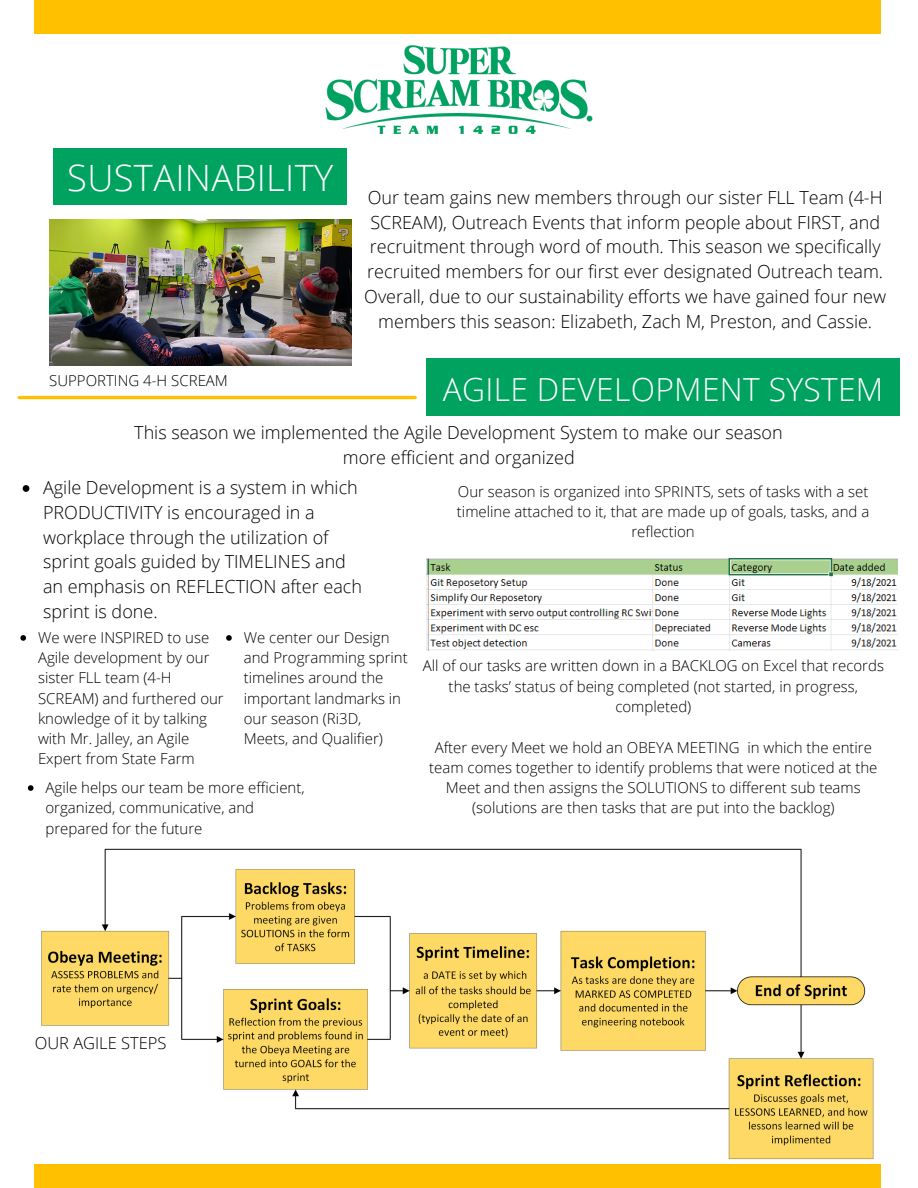
<style>
.page{position:relative;width:918px;height:1188px;background:#fff}
.page>*{position:absolute;margin:0;border:0;box-sizing:border-box;transform-origin:0 0}
.t1{font:300 36.3px "Open Sans";letter-spacing:.01em;color:#fff}
.t2{font:300 31.8px "Open Sans";letter-spacing:.01em;color:#fff}
.t3{font:300 18px/24.8px "Open Sans";color:#000;text-align:center}
.t4{font:300 16.5px "Open Sans";color:#000}
.t5{font:300 15px/20.2px "Open Sans";color:#000;text-align:center}
</style>
<div class="page">
<div style="left:35px;top:1156px;width:846px;height:32px;background:#ffc000"></div>
<div style="left:35px;top:0;width:846px;height:34px;background:#ffc000"></div>
<div style="left:53px;top:148px;width:294px;height:57px;background:#00a260"></div>
<div style="left:426px;top:359px;width:474px;height:56px;background:#00a260"></div>
<img style="left:325px;top:45px;width:268px;height:89px">
<img style="left:49px;top:220px;width:303px;height:145px">
<hr style="left:19px;top:396px;width:396px;height:3px;background:#ffc000">
<img style="left:35px;top:848px;width:846px;height:316px">
<img style="left:426px;top:559px;width:472px;height:91px">
<svg style="left:23px;top:485px;width:6px;height:7px"></svg>
<svg style="left:20px;top:635px;width:6px;height:6px"></svg>
<svg style="left:226px;top:635px;width:6px;height:6px"></svg>
<svg style="left:28px;top:785px;width:6px;height:6px"></svg>
<p class="t1" style="left:67px;top:152px;width:268px">SUSTAINABILITY</p>
<p class="t3" style="left:364px;top:184px;width:523px">Our team gains new members through our sister FLL Team (4-H SCREAM), Outreach Events that inform people about FIRST, and recruitment through word of mouth. This season we specifically recruited members for our first ever designated Outreach team.<br>Overall, due to our sustainability efforts we have gained four new members this season: Elizabeth, Zach M, Preston, and Cassie.</p>
<p class="t5" style="left:49px;top:370px;width:180px">SUPPORTING 4-H SCREAM</p>
<p class="t2" style="left:443px;top:367px;width:442px">AGILE DEVELOPMENT SYSTEM</p>
<p class="t3" style="left:134px;top:420px;width:650px">This season we implemented the Agile Development System to make our season more efficient and organized</p>
<p class="t3" style="left:43px;top:475px;width:320px;text-align:left">Agile Development is a system in which<br>PRODUCTIVITY is encouraged in a workplace through the utilization of sprint goals guided by TIMELINES and an emphasis on REFLECTION after each sprint is done.</p>
<p class="t5" style="left:38px;top:627px;width:187px;text-align:left">We were INSPIRED to use<br>Agile development by our sister FLL team (4-H<br>SCREAM) and furthered our knowledge of it by talking with Mr. Jalley, an Agile<br>Expert from State Farm</p>
<p class="t5" style="left:244px;top:627px;width:166px;text-align:left">We center our Design and Programming sprint timelines around the important landmarks in our season (Ri3D,<br>Meets, and Qualifier)</p>
<p class="t5" style="left:46px;top:777px;width:261px;text-align:left">Agile helps our team be more efficient, organized, communicative, and prepared for the future</p>
<p class="t5" style="left:457px;top:481px;width:414px">Our season is organized into SPRINTS, sets of tasks with a set timeline attached to it, that are made up of goals, tasks, and a reflection</p>
<p class="t5" style="left:423px;top:655px;width:463px">All of our tasks are written down in a BACKLOG on Excel that records the tasks’ status of being completed (not started, in progress, completed)</p>
<p class="t5" style="left:429px;top:737px;width:450px">After every Meet we hold an OBEYA MEETING in which the entire team comes together to identify problems that were noticed at the Meet and then assigns the SOLUTIONS to different sub teams (solutions are then tasks that are put into the backlog)</p>
<p class="t4" style="left:35px;top:1032px;width:133px">OUR AGILE STEPS</p>
</div>
